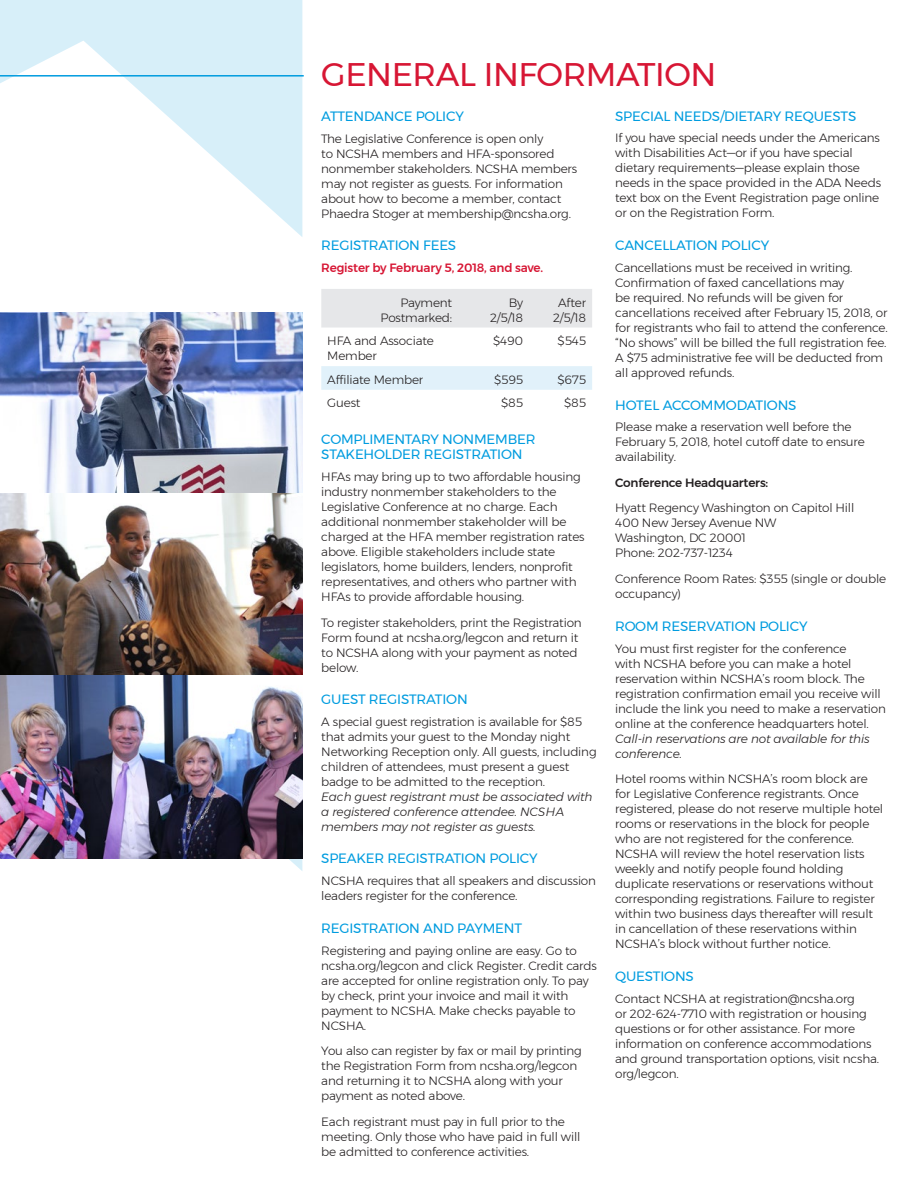
<style>
.page{position:relative;width:918px;height:1188px;background:#fff}
.page>*{position:absolute;margin:0;border:0;box-sizing:border-box;transform-origin:0 0}
.t1{font:32.7px "Montserrat";letter-spacing:-.015em;color:#d71634}
.small_print_subhead{font:13.5px/15px "Montserrat";letter-spacing:-.015em;color:#009cdf}
.small_print_descript{font:13.5px "Montserrat";letter-spacing:-.015em;color:#009cdf}
.small_print_descript-2{font:300 12px/15px "Montserrat";letter-spacing:-.015em;color:#231f20}
.small_print_descript-3{font:500 12px "Montserrat";letter-spacing:-.015em;color:#d71634}
.s1{font-style:italic}
.s2{font-weight:500}
</style>
<div class="page">
<div style="left:321px;top:289px;width:271px;height:39px;background:#e6e7e9"></div>
<div style="left:321px;top:366px;width:271px;height:24px;background:#e1f1fa"></div>
<svg style="left:1px;top:0;width:301px;height:237px"></svg>
<img style="left:1px;top:312px;width:301px;height:546px">
<hr style="left:0;top:0;width:1px;height:1188px;background:#009cdf">
<hr style="left:0;top:75px;width:304px;height:2px;background:#009cdf">
<p class="t1" style="left:321px;top:49px;width:397px">GENERAL INFORMATION</p>
<p class="small_print_subhead" style="left:321px;top:109px;width:144px">ATTENDANCE POLICY</p>
<p class="small_print_descript-2" style="left:321px;top:131px;width:257px">The Legislative Conference is open only<br>to NCSHA members and HFA-sponsored nonmember stakeholders. NCSHA members may not register as guests. For information about how to become a member, contact Phaedra Stoger at membership@ncsha.org.</p>
<p class="small_print_subhead" style="left:321px;top:238px;width:137px">REGISTRATION FEES</p>
<p class="small_print_descript-3" style="left:321px;top:258px;width:223px">Register by February 5, 2018, and save.</p>
<p class="small_print_descript-2" style="left:381px;top:295px;width:73px;text-align:right">Payment<br>Postmarked:</p>
<p class="small_print_descript-2" style="left:490px;top:295px;width:34px;text-align:right">By<br>2/5/18</p>
<p class="small_print_descript-2" style="left:553px;top:295px;width:34px;text-align:center">After<br>2/5/18</p>
<p class="small_print_descript-2" style="left:327px;top:333px;width:108px">HFA and Associate<br>Member</p>
<p class="small_print_descript-2" style="left:493px;top:333px;width:32px">$490</p>
<p class="small_print_descript-2" style="left:558px;top:333px;width:30px">$545</p>
<p class="small_print_descript-2" style="left:327px;top:372px;width:98px">Affiliate Member</p>
<p class="small_print_descript-2" style="left:494px;top:372px;width:31px">$595</p>
<p class="small_print_descript-2" style="left:558px;top:372px;width:30px">$675</p>
<p class="small_print_descript-2" style="left:327px;top:395px;width:35px">Guest</p>
<p class="small_print_descript-2" style="left:501px;top:395px;width:24px">$85</p>
<p class="small_print_descript-2" style="left:564px;top:395px;width:24px">$85</p>
<p class="small_print_subhead" style="left:321px;top:432px;width:216px">COMPLIMENTARY NONMEMBER<br>STAKEHOLDER REGISTRATION</p>
<p class="small_print_descript-2" style="left:321px;top:469px;width:265px">HFAs may bring up to two affordable housing industry nonmember stakeholders to the Legislative Conference at no charge. Each additional nonmember stakeholder will be charged at the HFA member registration rates above. Eligible stakeholders include state legislators, home builders, lenders, nonprofit representatives, and others who partner with HFAs to provide affordable housing.</p>
<p class="small_print_descript-2" style="left:321px;top:615px;width:262px">To register stakeholders, print the Registration Form found at ncsha.org/legcon and return it to NCSHA along with your payment as noted below.</p>
<p class="small_print_subhead" style="left:321px;top:692px;width:148px">GUEST REGISTRATION</p>
<p class="small_print_descript-2" style="left:321px;top:714px;width:277px">A special guest registration is available for $85 that admits your guest to the Monday night Networking Reception only. All guests, including children of attendees, must present a guest badge to be admitted to the reception.<br><span class="s1">Each guest registrant must be associated with a registered conference attendee. NCSHA members may not register as guests.</span></p>
<p class="small_print_subhead" style="left:321px;top:851px;width:218px">SPEAKER REGISTRATION POLICY</p>
<p class="small_print_descript-2" style="left:321px;top:873px;width:276px">NCSHA requires that all speakers and discussion leaders register for the conference.</p>
<p class="small_print_subhead" style="left:321px;top:920px;width:202px">REGISTRATION AND PAYMENT</p>
<p class="small_print_descript-2" style="left:321px;top:943px;width:277px">Registering and paying online are easy. Go to ncsha.org/legcon and click Register. Credit cards are accepted for online registration only. To pay by check, print your invoice and mail it with payment to NCSHA. Make checks payable to NCSHA.</p>
<p class="small_print_descript-2" style="left:321px;top:1043px;width:262px">You also can register by fax or mail by printing the Registration Form from ncsha.org/legcon and returning it to NCSHA along with your payment as noted above.</p>
<p class="small_print_descript-2" style="left:321px;top:1114px;width:261px">Each registrant must pay in full prior to the meeting. Only those who have paid in full will be admitted to conference activities.</p>
<p class="small_print_descript" style="left:615px;top:106px;width:243px">SPECIAL NEEDS/DIETARY REQUESTS</p>
<p class="small_print_descript-2" style="left:615px;top:130px;width:267px">If you have special needs under the Americans with Disabilities Act—or if you have special dietary requirements—please explain those needs in the space provided in the ADA Needs text box on the Event Registration page online or on the Registration Form.</p>
<p class="small_print_descript" style="left:615px;top:235px;width:156px">CANCELLATION POLICY</p>
<p class="small_print_descript-2" style="left:615px;top:260px;width:274px">Cancellations must be received in writing.<br>Confirmation of faxed cancellations may<br>be required. No refunds will be given for cancellations received after February 15, 2018, or for registrants who fail to attend the conference. “No shows” will be billed the full registration fee.<br>A $75 administrative fee will be deducted from all approved refunds.</p>
<p class="small_print_descript" style="left:615px;top:395px;width:183px">HOTEL ACCOMMODATIONS</p>
<p class="small_print_descript-2" style="left:615px;top:419px;width:251px">Please make a reservation well before the<br>February 5, 2018, hotel cutoff date to ensure availability.</p>
<p class="small_print_descript-2" style="left:615px;top:470px;width:241px;line-height:25.2px"><span class="s2">Conference Headquarters:<br></span>Hyatt Regency Washington on Capitol Hill</p>
<p class="small_print_descript-2" style="left:615px;top:515px;width:163px">400 New Jersey Avenue NW<br>Washington, DC 20001<br>Phone: 202-737-1234</p>
<p class="small_print_descript-2" style="left:615px;top:571px;width:273px">Conference Room Rates: $355 (single or double occupancy)</p>
<p class="small_print_descript" style="left:615px;top:616px;width:194px">ROOM RESERVATION POLICY</p>
<p class="small_print_descript-2" style="left:615px;top:641px;width:272px">You must first register for the conference<br>with NCSHA before you can make a hotel reservation within NCSHA’s room block. The registration confirmation email you receive will include the link you need to make a reservation online at the conference headquarters hotel.<br><span class="s1">Call-in reservations are not available for this conference.</span></p>
<p class="small_print_descript-2" style="left:615px;top:771px;width:270px">Hotel rooms within NCSHA’s room block are for Legislative Conference registrants. Once registered, please do not reserve multiple hotel rooms or reservations in the block for people who are not registered for the conference.<br>NCSHA will review the hotel reservation lists weekly and notify people found holding duplicate reservations or reservations without corresponding registrations. Failure to register within two business days thereafter will result in cancellation of these reservations within NCSHA’s block without further notice.</p>
<p class="small_print_descript" style="left:615px;top:966px;width:80px">QUESTIONS</p>
<p class="small_print_descript-2" style="left:615px;top:991px;width:266px">Contact NCSHA at registration@ncsha.org<br>or 202-624-7710 with registration or housing questions or for other assistance. For more information on conference accommodations and ground transportation options, visit ncsha. org/legcon.</p>
</div>
